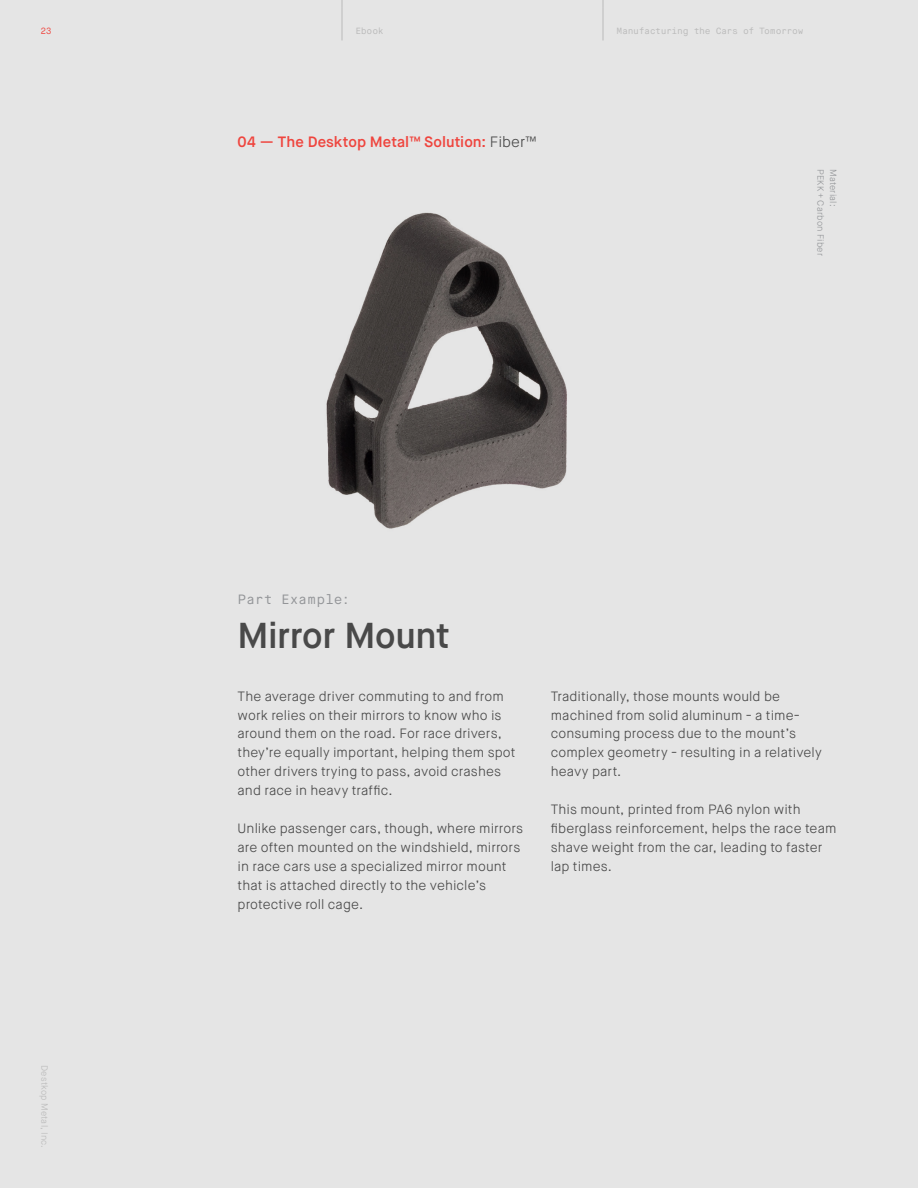
<style>
.page{position:relative;width:918px;height:1188px;background:#e5e5e5}
.page>*{position:absolute;margin:0;border:0;box-sizing:border-box;transform-origin:0 0}
.Title_Part_sample{font:600 36px "Maison Neue";letter-spacing:-.015em;color:#494949}
.Body_Title_small{font:600 15px "Maison Neue";color:#ef453e}
.Body_small_text{font:300 13.5px/18.9px "Maison Neue";letter-spacing:.01em;color:#494949}
.Body_Title_small_Mon{font:13.5px "Maison Neue Mono";letter-spacing:-.01em;color:#939598}
.t1{font:9px "Maison Neue Mono";letter-spacing:-.035em;color:#bababa}
.Body_small_text-2{font:300 9px "Maison Neue";letter-spacing:.025em;color:#939598}
.t2{font:300 9px "Maison Neue";letter-spacing:.02em;color:#bababa}
.t3{font:9px "Maison Neue Mono";color:#ef453e}
.s1{font-weight:300;color:#494949}
</style>
<div class="page">
<hr style="left:342px;top:8px;width:1px;height:32px;background:#bababa">
<hr style="left:603px;top:8px;width:1px;height:32px;background:#bababa">
<img style="left:83px;top:171px;width:752px;height:394px">
<p class="t3" style="left:40px;top:26px;width:13px">23</p>
<p class="t1" style="left:356px;top:26px;width:30px">Ebook</p>
<p class="t1" style="left:616px;top:26px;width:189px">Manufacturing the Cars of Tomorrow</p>
<p class="t2" style="left:50px;top:1065px;width:85px;rotate:90deg">Destkop Metal, Inc.</p>
<p class="Body_Title_small" style="left:238px;top:132px;width:300px">04 — The Desktop Metal™ Solution: <span class="s1">Fiber™</span></p>
<p class="Body_small_text-2" style="left:826px;top:169px;width:88px;rotate:90deg">PEKK + Carbon Fiber</p>
<p class="Body_small_text-2" style="left:839px;top:169px;width:39px;rotate:90deg">Material:</p>
<p class="Body_Title_small_Mon" style="left:238px;top:591px;width:114px">Part Example:</p>
<p class="Title_Part_sample" style="left:238px;top:612px;width:214px">Mirror Mount</p>
<p class="Body_small_text" style="left:238px;top:687px;width:279px">The average driver commuting to and from work relies on their mirrors to know who is around them on the road. For race drivers, they’re equally important, helping them spot other drivers trying to pass, avoid crashes and race in heavy traffic.</p>
<p class="Body_small_text" style="left:238px;top:819px;width:287px">Unlike passenger cars, though, where mirrors are often mounted on the windshield, mirrors in race cars use a specialized mirror mount that is attached directly to the vehicle’s protective roll cage.</p>
<p class="Body_small_text" style="left:551px;top:687px;width:272px">Traditionally, those mounts would be machined from solid aluminum - a time&shy;consuming process due to the mount’s complex geometry - resulting in a relatively heavy part.</p>
<p class="Body_small_text" style="left:551px;top:800px;width:287px">This mount, printed from PA6 nylon with fiberglass reinforcement, helps the race team shave weight from the car, leading to faster lap times.</p>
</div>
